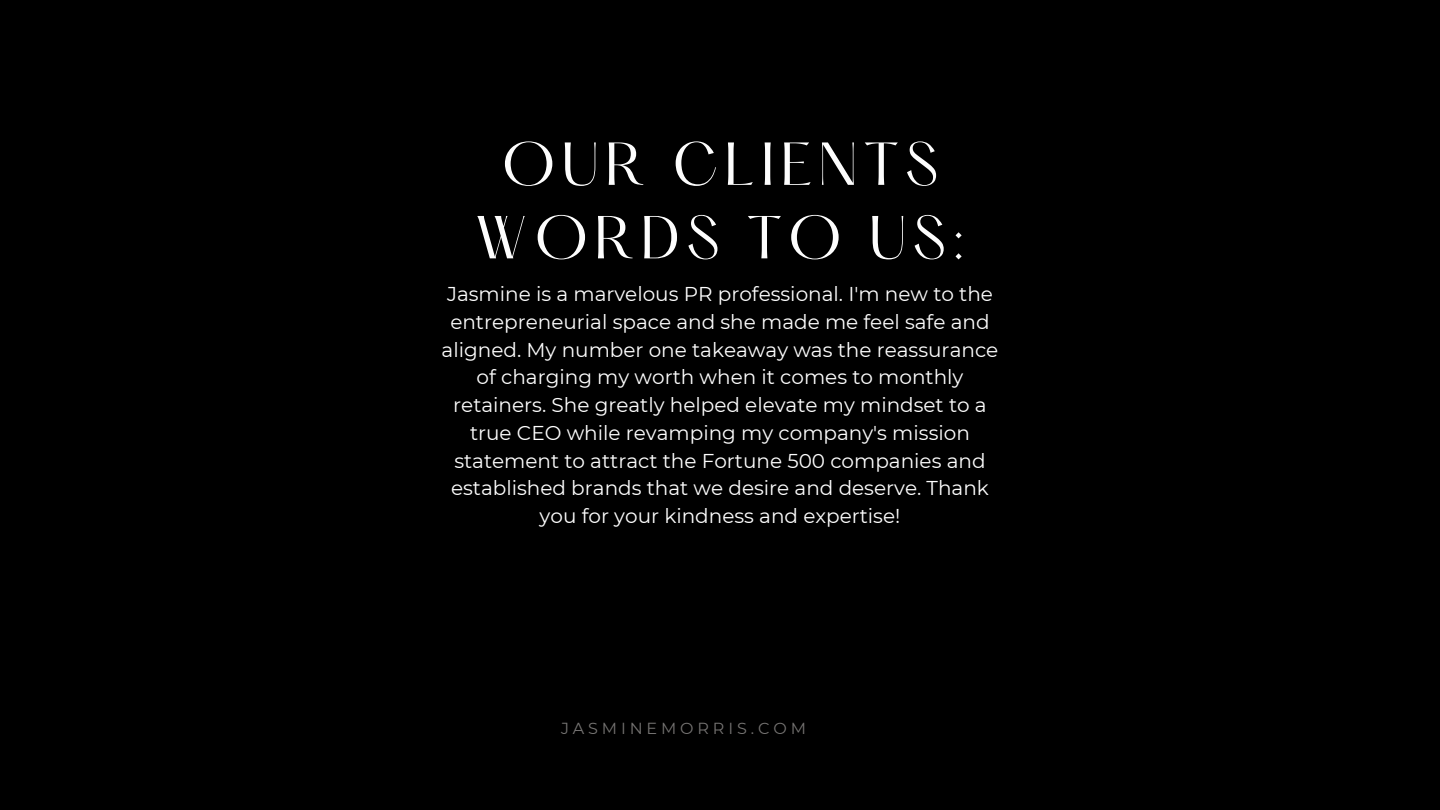
<style>
.page{position:relative;width:1440px;height:810px;background:#000}
.page>*{position:absolute;margin:0;border:0;box-sizing:border-box;transform-origin:0 0}
.t1{font:53px/73.5px "Hatton";letter-spacing:.115em;color:#fdfdfd;text-align:center}
.t2{font:20px/27.8px "Montserrat";color:#fdfdfd;text-align:center}
.t3{font:16px "Montserrat";letter-spacing:.24em;color:#f6f2ef}
</style>
<div class="page">
<p class="t1" style="left:475px;top:133px;width:492px">OUR CLIENTS<br>WORDS TO US:</p>
<p class="t2" style="left:442px;top:280px;width:558px">Jasmine is a marvelous PR professional. I'm new to the entrepreneurial space and she made me feel safe and aligned. My number one takeaway was the reassurance of charging my worth when it comes to monthly retainers. She greatly helped elevate my mindset to a true CEO while revamping my company's mission statement to attract the Fortune 500 companies and established brands that we desire and deserve. Thank you for your kindness and expertise!</p>
<p class="t3" style="left:561px;top:718px;width:246px">JASMINEMORRIS.COM</p>
</div>
